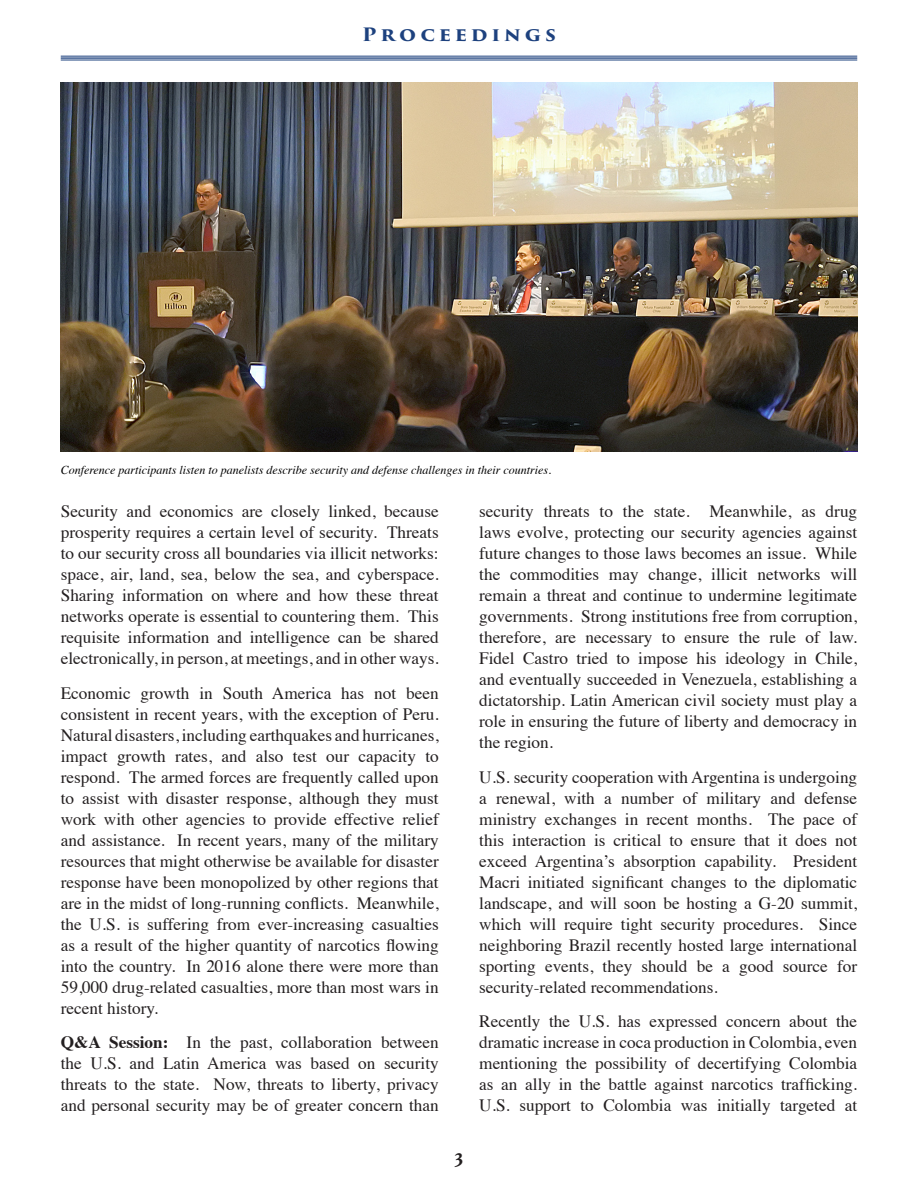
<style>
.page{position:relative;width:918px;height:1188px;background:#fff}
.page>*{position:absolute;margin:0;border:0;box-sizing:border-box;transform-origin:0 0}
.t1{font:700 21px "Athelas";color:#231f20}
.t2{font:700 18px "Trajan Pro 3";letter-spacing:.195em;color:#1d417e;scale:1.1 1}
.Regional_Insights_bo{font:17.25px/21px "Times";color:#231f20;text-align:justify}
.Captions{font:italic 12px "Times";color:#000}
.s1{font-weight:700}
</style>
<div class="page">
<hr style="left:61px;top:56px;width:796px;height:1px;background:#1d417e">
<hr style="left:61px;top:57px;width:796px;height:2px;background:#1d417e">
<hr style="left:61px;top:60px;width:796px;height:1px;background:#1d417e">
<img style="left:61px;top:82px;width:796px;height:369px">
<p class="t2" style="left:362px;top:21px;width:178px">Proceedings</p>
<p class="Captions" style="left:61px;top:460px;width:492px">Conference participants listen to panelists describe security and defense challenges in their countries.</p>
<p class="Regional_Insights_bo" style="left:61px;top:500px;width:380px">Security and economics are closely linked, because prosperity requires a certain level of security. Threats to our security cross all boundaries via illicit networks: space, air, land, sea, below the sea, and cyberspace.<br>Sharing information on where and how these threat networks operate is essential to countering them. This requisite information and intelligence can be shared electronically, in person, at meetings, and in other ways.</p>
<p class="Regional_Insights_bo" style="left:61px;top:681px;width:380px">Economic growth in South America has not been consistent in recent years, with the exception of Peru.<br>Natural disasters, including earthquakes and hurricanes, impact growth rates, and also test our capacity to respond. The armed forces are frequently called upon to assist with disaster response, although they must work with other agencies to provide effective relief and assistance. In recent years, many of the military resources that might otherwise be available for disaster response have been monopolized by other regions that are in the midst of long-running conflicts. Meanwhile, the U.S. is suffering from ever-increasing casualties as a result of the higher quantity of narcotics flowing into the country. In 2016 alone there were more than 59,000 drug-related casualties, more than most wars in recent history.</p>
<p class="Regional_Insights_bo" style="left:61px;top:1031px;width:380px"><span class="s1">Q&amp;A Session:</span> In the past, collaboration between the U.S. and Latin America was based on security threats to the state. Now, threats to liberty, privacy and personal security may be of greater concern than</p>
<p class="t1" style="left:455px;top:1139px;width:10px">3</p>
<p class="Regional_Insights_bo" style="left:479px;top:500px;width:380px">security threats to the state. Meanwhile, as drug laws evolve, protecting our security agencies against future changes to those laws becomes an issue. While the commodities may change, illicit networks will remain a threat and continue to undermine legitimate governments. Strong institutions free from corruption, therefore, are necessary to ensure the rule of law.<br>Fidel Castro tried to impose his ideology in Chile, and eventually succeeded in Venezuela, establishing a dictatorship. Latin American civil society must play a role in ensuring the future of liberty and democracy in the region.</p>
<p class="Regional_Insights_bo" style="left:479px;top:765px;width:380px">U.S. security cooperation with Argentina is undergoing a renewal, with a number of military and defense ministry exchanges in recent months. The pace of this interaction is critical to ensure that it does not exceed Argentina’s absorption capability. President Macri initiated significant changes to the diplomatic landscape, and will soon be hosting a G-20 summit, which will require tight security procedures. Since neighboring Brazil recently hosted large international sporting events, they should be a good source for security-related recommendations.</p>
<p class="Regional_Insights_bo" style="left:479px;top:1010px;width:380px">Recently the U.S. has expressed concern about the dramatic increase in coca production in Colombia, even mentioning the possibility of decertifying Colombia as an ally in the battle against narcotics trafficking.<br>U.S. support to Colombia was initially targeted at</p>
</div>
